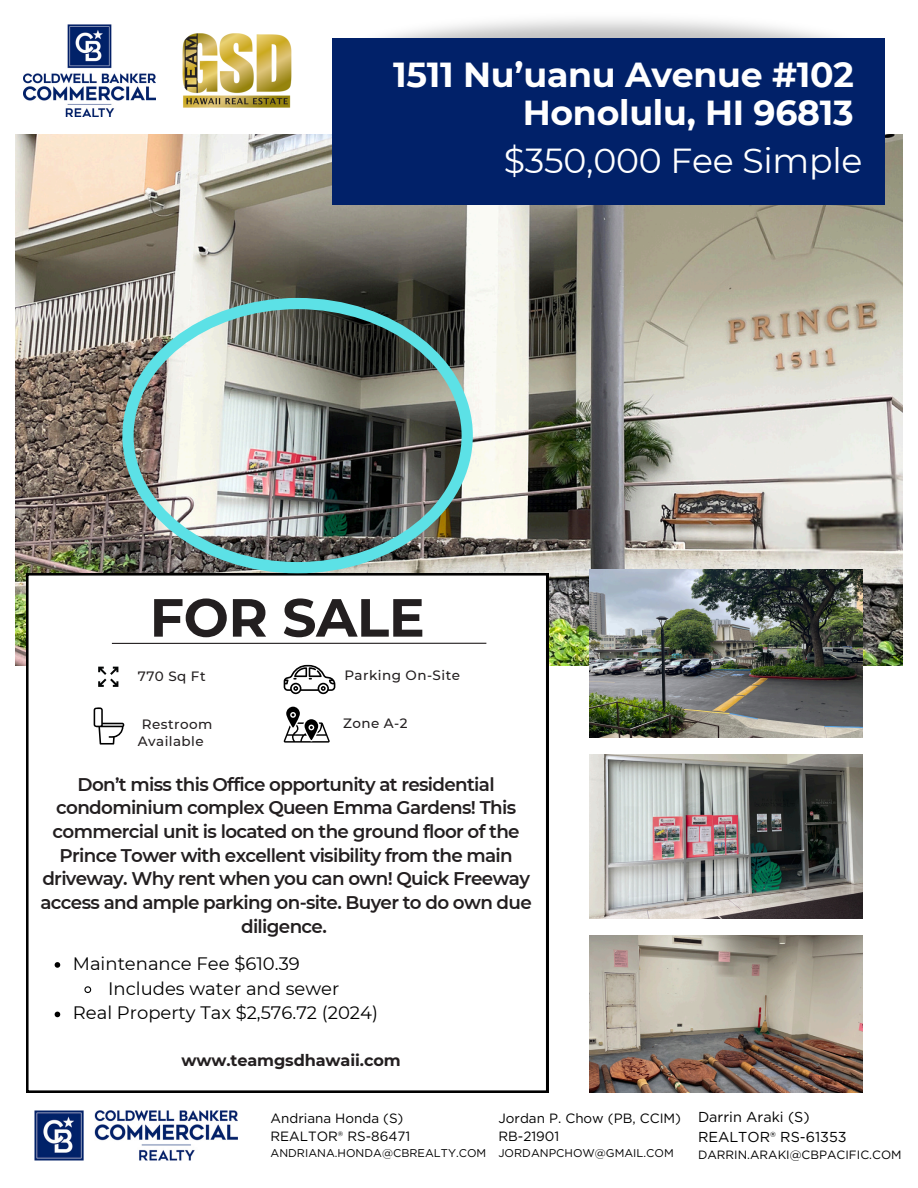
<style>
.page{position:relative;width:918px;height:1188px;background:#fff}
.page>*{position:absolute;margin:0;border:0;box-sizing:border-box;transform-origin:0 0}
.t1{font:700 53.55px "Montserrat";letter-spacing:-.005em;color:#231f20}
.t2{font:700 34.65px/37.5px "Montserrat";letter-spacing:-.005em;color:#fff;text-align:right}
.t3{font:34.65px "Montserrat";letter-spacing:-.005em;color:#fff}
.t4{font:600 18.3px/23.7px "Montserrat";letter-spacing:-.035em;color:#231f20;text-align:center}
.t5{font:18px "Montserrat";color:#000}
.t6{font:700 16.05px "Montserrat";letter-spacing:-.005em;color:#231f20}
.t7{font:14.4px "Gotham";color:#000}
.t8{font:13.5px "Gotham";color:#000}
.t9{font:500 13.5px "Montserrat";letter-spacing:.035em;color:#231f20}
.t10{font:12px "Gotham";color:#000}
.t11{font:11.25px "Gotham";color:#000}
</style>
<div class="page">
<img style="left:16px;top:134px;width:886px;height:531px">
<svg style="left:26px;top:573px;width:522px;height:520px"></svg>
<img style="left:589px;top:754px;width:274px;height:164px">
<img style="left:589px;top:935px;width:274px;height:158px">
<hr style="left:112px;top:643px;width:374px;height:1px;background:#231f20">
<img style="left:589px;top:570px;width:274px;height:167px">
<svg style="left:98px;top:667px;width:20px;height:20px"></svg>
<img style="left:24px;top:25px;width:131px;height:92px">
<svg style="left:284px;top:665px;width:51px;height:29px"></svg>
<svg style="left:94px;top:707px;width:31px;height:38px"></svg>
<svg style="left:284px;top:707px;width:46px;height:36px"></svg>
<img style="left:321px;top:186px;width:568px;height:18px">
<div style="left:332px;top:38px;width:553px;height:166px;background:#012169"></div>
<img style="left:35px;top:1111px;width:202px;height:49px">
<img style="left:182px;top:33px;width:110px;height:75px">
<img style="left:122px;top:298px;width:351px;height:275px">
<svg style="left:55px;top:962px;width:5px;height:6px"></svg>
<svg style="left:84px;top:985px;width:8px;height:9px"></svg>
<svg style="left:55px;top:1012px;width:5px;height:5px"></svg>
<p class="t2" style="left:393px;top:56px;width:462px">1511 Nu’uanu Avenue #102<br>Honolulu, HI 96813</p>
<p class="t3" style="left:504px;top:139px;width:360px">$350,000 Fee Simple</p>
<p class="t1" style="left:150px;top:585px;width:277px">FOR SALE</p>
<h1 class="t9" style="left:138px;top:668px;width:69px">770 Sq Ft</h1>
<p class="t9" style="left:344px;top:667px;width:117px">Parking On-Site</p>
<p class="t9" style="left:142px;top:716px;width:72px">Restroom</p>
<p class="t9" style="left:343px;top:715px;width:66px">Zone A-2</p>
<p class="t9" style="left:138px;top:733px;width:67px">Available</p>
<p class="t4" style="left:41px;top:772px;width:493px">Don’t miss this Office opportunity at residential condominium complex Queen Emma Gardens! This commercial unit is located on the ground floor of the Prince Tower with excellent visibility from the main driveway. Why rent when you can own! Quick Freeway access and ample parking on-site. Buyer to do own due diligence.</p>
<p class="t5" style="left:73px;top:953px;width:228px">Maintenance Fee $610.39</p>
<p class="t5" style="left:108px;top:977px;width:233px">Includes water and sewer</p>
<p class="t5" style="left:73px;top:1002px;width:307px">Real Property Tax $2,576.72 (2024)</p>
<p class="t6" style="left:181px;top:1051px;width:221px">www.teamgsdhawaii.com</p>
<p class="t8" style="left:271px;top:1110px;width:134px">Andriana Honda (S)</p>
<p class="t8" style="left:271px;top:1128px;width:141px">REALTOR® RS-86471</p>
<p class="t11" style="left:271px;top:1146px;width:217px">ANDRIANA.HONDA@CBREALTY.COM</p>
<h4 class="t8" style="left:498px;top:1110px;width:184px">Jordan P. Chow (PB, CCIM)</h4>
<p class="t8" style="left:498px;top:1128px;width:62px">RB-21901</p>
<p class="t11" style="left:498px;top:1146px;width:177px">JORDANPCHOW@GMAIL.COM</p>
<p class="t7" style="left:698px;top:1109px;width:113px">Darrin Araki (S)</p>
<h6 class="t7" style="left:698px;top:1128px;width:150px">REALTOR® RS-61353</h6>
<p class="t10" style="left:698px;top:1148px;width:205px">DARRIN.ARAKI@CBPACIFIC.COM</p>
</div>
